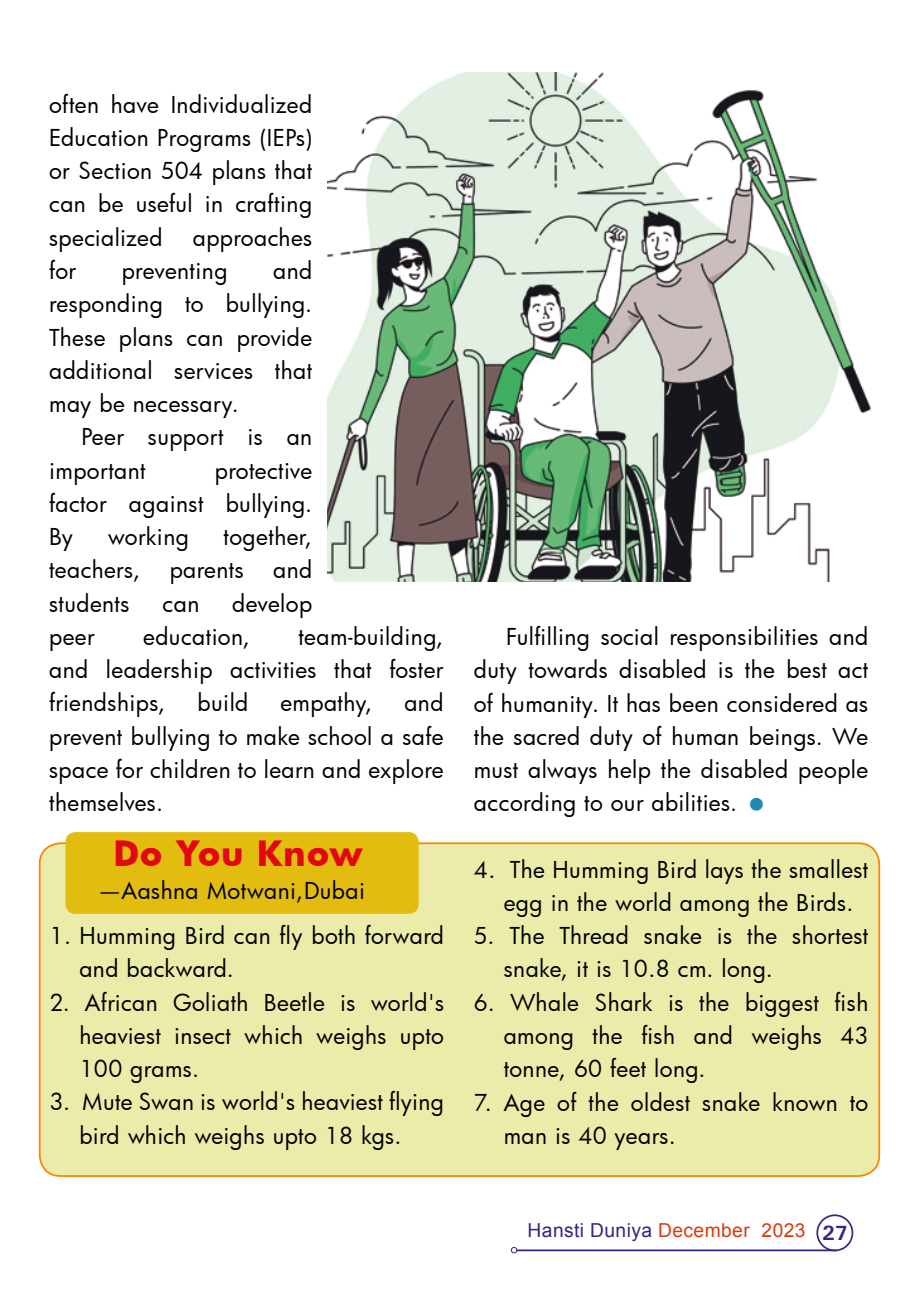
<style>
.page{position:relative;width:918px;height:1300px;background:#fff}
.page>*{position:absolute;margin:0;border:0;box-sizing:border-box;transform-origin:0 0}
.t1{font:700 34.12px "Futura";letter-spacing:.02em;color:#e30613}
.t2{font:22.75px/33.2px "Futura";letter-spacing:.02em;color:#000;text-align:justify}
.t3{font:19.25px "Arial";letter-spacing:.02em;color:#312783}
.s1{color:#d73b13}
.s2{font-family:"Univers";font-weight:700;font-size:20.65px}
</style>
<div class="page">
<div style="left:40px;top:843px;width:839px;height:333px;background:#ebeca9;border-radius:21px"></div>
<div style="left:39px;top:842px;width:841px;height:335px;border:2px solid #ff8200;border-radius:21px"></div>
<div style="left:65px;top:832px;width:354px;height:82px;background:#e2bd0f;border-radius:10px"></div>
<svg style="left:815px;top:1214px;width:39px;height:38px"></svg>
<hr style="left:516px;top:1249px;width:321px;height:2px;background:#312783">
<svg style="left:511px;top:1247px;width:6px;height:6px"></svg>
<img style="left:327px;top:72px;width:544px;height:509px">
<p class="t2" style="left:49px;top:87px;width:265px">often have Individualized Education Programs (IEPs) or Section 504 plans that can be useful in crafting specialized</p>
<p class="t2" style="left:193px;top:220px;width:121px">approaches</p>
<p class="t2" style="left:49px;top:253px;width:29px">for</p>
<p class="t2" style="left:122px;top:253px;width:107px">preventing</p>
<p class="t2" style="left:49px;top:253px;width:265px;text-indent:224px">and responding to bullying.<br>These plans can provide additional services that may be necessary.</p>
<p class="t2" style="left:49px;top:420px;width:265px;text-indent:32px">Peer support is an important</p>
<p class="t2" style="left:49px;top:453px;width:265px;text-indent:166px">protective factor against bullying.<br>By</p>
<p class="t2" style="left:108px;top:520px;width:83px">working</p>
<p class="t2" style="left:223px;top:520px;width:90px">together,</p>
<p class="t2" style="left:49px;top:553px;width:93px">teachers,</p>
<p class="t2" style="left:170px;top:553px;width:76px">parents</p>
<p class="t2" style="left:273px;top:553px;width:41px">and</p>
<p class="t2" style="left:49px;top:586px;width:82px">students</p>
<p class="t2" style="left:162px;top:586px;width:38px">can</p>
<p class="t2" style="left:232px;top:586px;width:81px">develop</p>
<p class="t2" style="left:49px;top:619px;width:47px">peer</p>
<p class="t2" style="left:143px;top:619px;width:108px">education,</p>
<p class="t2" style="left:49px;top:619px;width:396px;text-indent:249px">team-building, and leadership activities that foster friendships,</p>
<p class="t2" style="left:49px;top:686px;width:396px;text-indent:355px">and prevent bullying to make school a safe space for children to learn and explore themselves.</p>
<p class="t2" style="left:198px;top:686px;width:52px">build</p>
<p class="t2" style="left:280px;top:686px;width:93px">empathy,</p>
<h1 class="t1" style="left:114px;top:829px;width:251px">Do You Know</h1>
<p class="t2" style="left:98px;top:873px;width:268px">—Aashna Motwani,Dubai</p>
<p class="t2" style="left:79px;top:918px;width:366px;text-indent:-30px">1. Humming Bird can fly both forward and backward.</p>
<p class="t2" style="left:79px;top:985px;width:366px;text-indent:-30px">2. African Goliath Beetle is world's heaviest insect which weighs upto 100 grams.</p>
<p class="t2" style="left:50px;top:1085px;width:396px;text-align:center">3. Mute Swan is world's heaviest flying bird which weighs upto 18 kgs.</p>
<p class="t2" style="left:474px;top:619px;width:396px;text-indent:32px">Fulfilling social responsibilities and duty towards disabled is the best act of humanity. It has been considered as the sacred duty of human beings. We must always help the disabled people according to our abilities.</p>
<p class="t2" style="left:504px;top:852px;width:366px;text-indent:-30px">4. The Humming Bird lays the smallest egg in the world among the Birds.</p>
<p class="t2" style="left:504px;top:919px;width:366px;text-indent:-30px">5. The Thread snake is the shortest snake, it is 10.8 cm. long.</p>
<p class="t2" style="left:504px;top:985px;width:366px;text-indent:-30px">6. Whale Shark is the biggest fish among the fish and weighs 43 tonne, 60 feet long.</p>
<p class="t2" style="left:504px;top:1085px;width:366px;text-indent:-30px">7. Age of the oldest snake known to man is 40 years.</p>
<p class="t3" style="left:528px;top:1217px;width:322px">Hansti Duniya <span class="s1">December 2023</span> <span class="s2">27</span></p>
</div>
